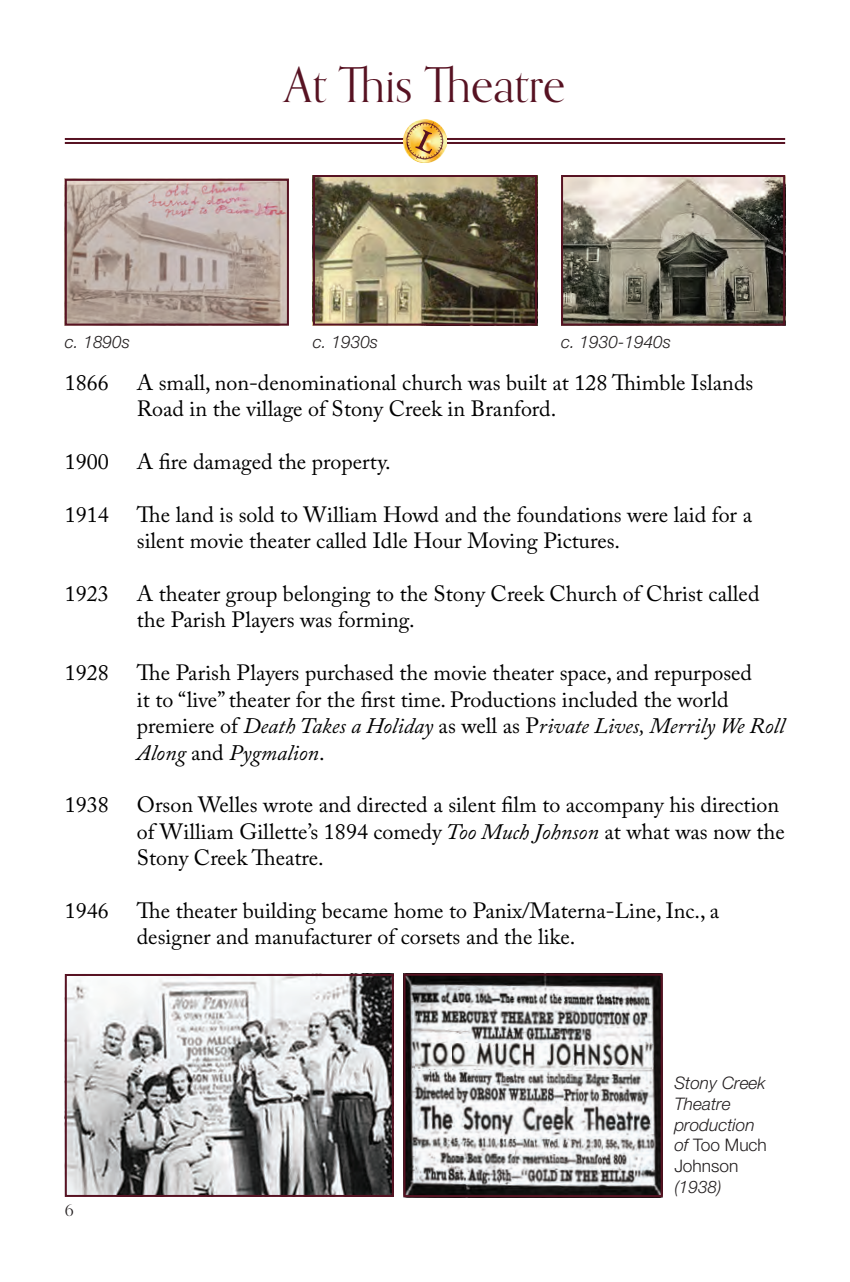
<style>
.page{position:relative;width:850px;height:1282px;background:#fff}
.page>*{position:absolute;margin:0;border:0;box-sizing:border-box;transform-origin:0 0}
.Body_Text{font:48px "Orpheus Pro";color:#571222}
.Name{font:22px/26.4px "Adobe Caslon Pro";color:#000}
.t1{font:italic 300 17.2px/20.8px "Helvetica Neue LT Std";color:#231f20}
.t2{font:16px "Orpheus Pro";color:#231f20}
.s1{font-style:italic}
.s2{font-style:normal}
</style>
<div class="page">
<hr style="left:65px;top:138px;width:720px;height:2px;background:#571222">
<hr style="left:65px;top:142px;width:720px;height:2px;background:#571222">
<img style="left:404px;top:120px;width:42px;height:42px">
<svg style="left:406px;top:122px;width:37px;height:38px"></svg>
<img style="left:68px;top:182px;width:218px;height:140px">
<div style="left:65px;top:179px;width:224px;height:146px;border:2px solid #571222"></div>
<img style="left:316px;top:178px;width:218px;height:144px">
<div style="left:313px;top:175px;width:224px;height:150px;border:2px solid #571222"></div>
<img style="left:564px;top:178px;width:218px;height:144px">
<div style="left:561px;top:175px;width:224px;height:150px;border:2px solid #571222"></div>
<img style="left:406px;top:976px;width:254px;height:218px">
<div style="left:403px;top:973px;width:260px;height:224px;border:2px solid #571222"></div>
<img style="left:416px;top:1043px;width:235px;height:26px">
<img style="left:68px;top:977px;width:323px;height:217px">
<div style="left:65px;top:974px;width:329px;height:223px;border:2px solid #571222"></div>
<p class="Body_Text" style="left:285px;top:56px;width:282px">At This Theatre</p>
<p class="t1" style="left:65px;top:331px;width:67px">c. 1890s</p>
<p class="t1" style="left:313px;top:331px;width:67px">c. 1930s</p>
<p class="t1" style="left:561px;top:331px;width:112px">c. 1930-1940s</p>
<p class="Name" style="left:65px;top:369px;width:45px">1866</p>
<p class="Name" style="left:137px;top:369px;width:618px">A small, non-denominational church was built at 128 Thimble Islands<br>Road in the village of Stony Creek in Branford.</p>
<p class="Name" style="left:65px;top:448px;width:45px">1900</p>
<p class="Name" style="left:137px;top:448px;width:255px">A fire damaged the property.</p>
<p class="Name" style="left:65px;top:501px;width:45px">1914</p>
<p class="Name" style="left:137px;top:501px;width:616px">The land is sold to William Howd and the foundations were laid for a silent movie theater called Idle Hour Moving Pictures.</p>
<p class="Name" style="left:65px;top:580px;width:45px">1923</p>
<p class="Name" style="left:137px;top:580px;width:624px">A theater group belonging to the Stony Creek Church of Christ called the Parish Players was forming.</p>
<p class="Name" style="left:65px;top:659px;width:45px">1928</p>
<p class="Name" style="left:137px;top:659px;width:649px">The Parish Players purchased the movie theater space, and repurposed<br>it to “live” theater for the first time. Productions included the world premiere of <span class="s1">Death Takes a Holiday</span> as well as P<span class="s1">rivate Lives, Merrily We Roll Along</span> and <span class="s1">Pygmalion</span>.</p>
<p class="Name" style="left:65px;top:791px;width:45px">1938</p>
<p class="Name" style="left:137px;top:791px;width:649px">Orson Welles wrote and directed a silent film to accompany his direction of William Gillette’s 1894 comedy <span class="s1">Too Much Johnson</span> at what was now the<br>Stony Creek Theatre.</p>
<p class="Name" style="left:65px;top:897px;width:45px">1946</p>
<p class="Name" style="left:137px;top:897px;width:584px">The theater building became home to Panix/Materna-Line, Inc., a designer and manufacturer of corsets and the like.</p>
<p class="t2" style="left:65px;top:1200px;width:10px">6</p>
<p class="t1" style="left:674px;top:1072px;width:94px">Stony Creek<br>Theatre production of <span class="s2">Too Much<br>Johnson </span>(1938)</p>
</div>
